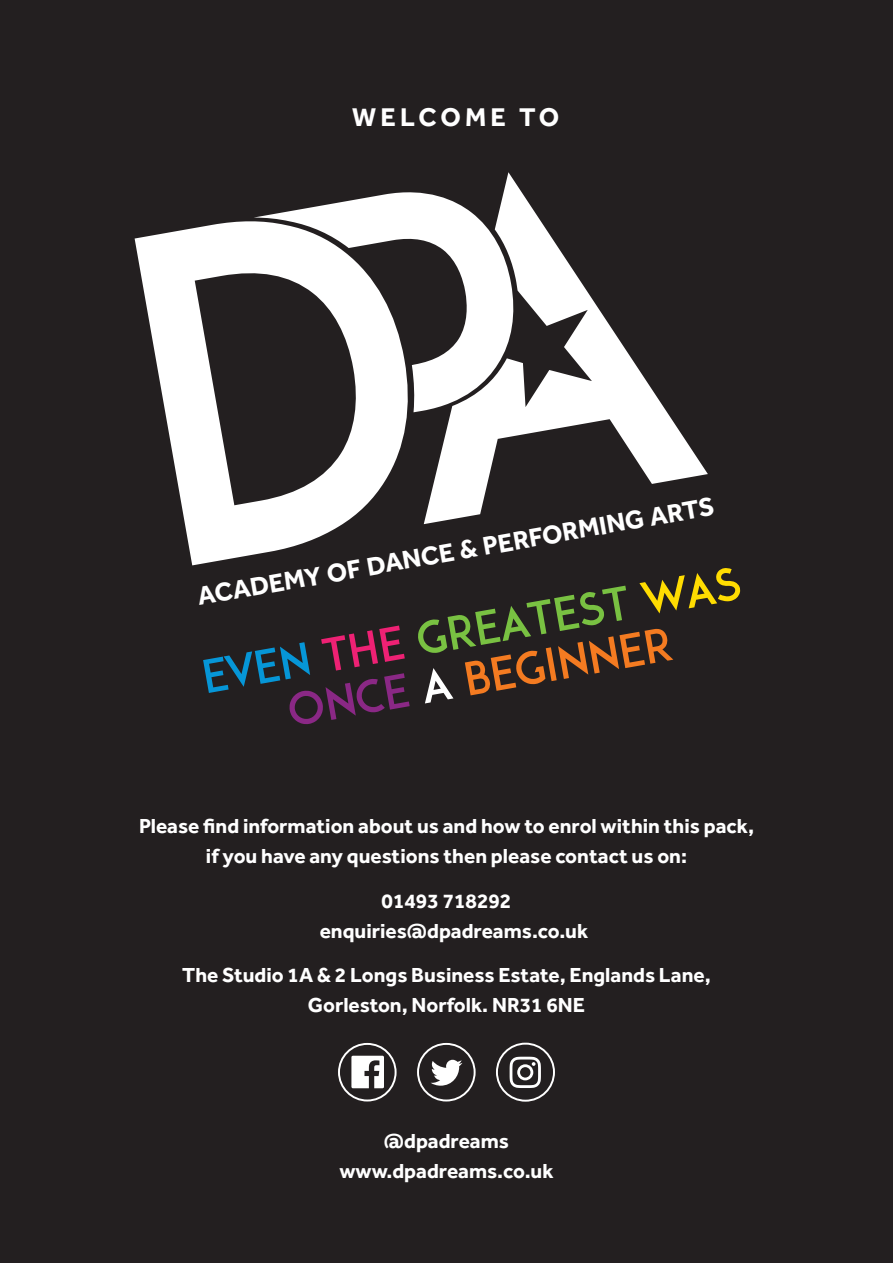
<style>
.page{position:relative;width:893px;height:1263px;background:#231f20}
.page>*{position:absolute;margin:0;border:0;box-sizing:border-box;transform-origin:0 0}
.t1{font:45px/47.8px "ADAM";color:#79c142;text-align:center}
.t2{font:700 26.55px "Effra";letter-spacing:.16em;color:#fff}
.t3{font:700 21px/30px "Effra";color:#fff;text-align:center}
.s1{color:#0696d7}
.s2{color:#ee2174}
.s3{color:#ffdc01}
.s4{color:#8a2885}
.s5{color:#fff}
.s6{color:#f47b21}
</style>
<div class="page">
<svg style="left:135px;top:221px;width:272px;height:344px"></svg>
<svg style="left:254px;top:192px;width:170px;height:220px"></svg>
<svg style="left:424px;top:172px;width:284px;height:352px"></svg>
<div style="left:496px;top:1043px;width:59px;height:59px;border:2px solid #fff;border-radius:50%"></div>
<svg style="left:510px;top:1057px;width:31px;height:31px"></svg>
<svg style="left:431px;top:1060px;width:31px;height:26px"></svg>
<div style="left:417px;top:1043px;width:59px;height:58px;border:2px solid #fff;border-radius:50%"></div>
<div style="left:338px;top:1043px;width:59px;height:58px;border:2px solid #fff;border-radius:50%"></div>
<svg style="left:351px;top:1056px;width:33px;height:32px"></svg>
<p class="t2" style="left:352px;top:101px;width:209px">welcome to</p>
<p class="t2" style="left:195px;top:581px;width:526px;rotate:-10deg">Aca demy of da nce &amp; performing a rts</p>
<h1 class="t1" style="left:198px;top:654px;width:547px;rotate:-10deg"><span class="s1">Even</span> <span class="s2">the</span> greatest <span class="s3">was </span><span class="s4">once</span> <span class="s5">a</span> <span class="s6">beginner</span></h1>
<p class="t3" style="left:139px;top:810px;width:616px">Please find information about us and how to enrol within this pack, if you have any questions then please contact us on:</p>
<p class="t3" style="left:320px;top:885px;width:270px;text-align:left;text-indent:62px">01493 718292 enquiries@dpadreams.co.uk</p>
<p class="t3" style="left:182px;top:960px;width:530px">The Studio 1A &amp; 2 Longs Business Estate, Englands Lane,<br>Gorleston, Norfolk. NR31 6NE</p>
<p class="t3" style="left:339px;top:1125px;width:216px">@dpadreams www.dpadreams.co.uk</p>
</div>
